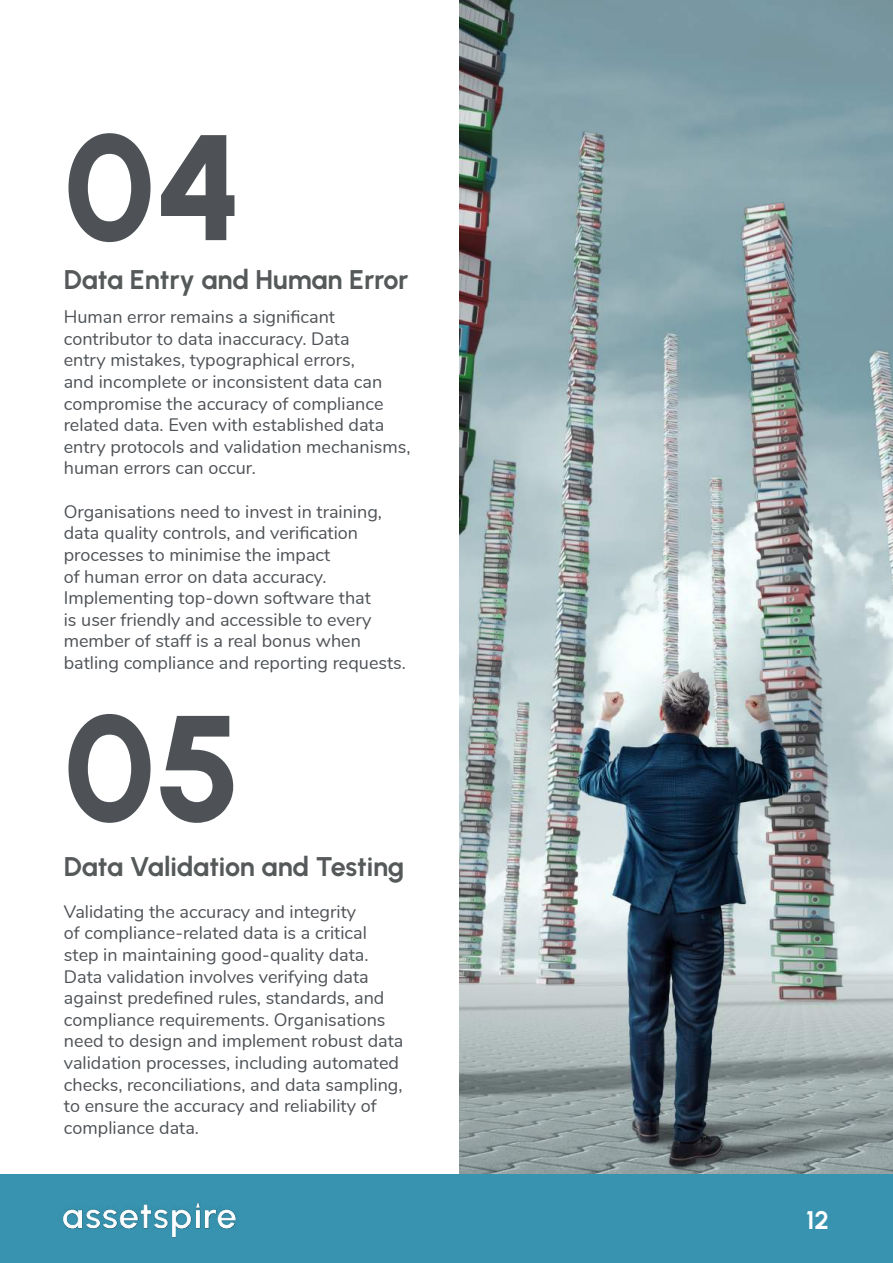
<style>
.page{position:relative;width:893px;height:1263px;background:#fff}
.page>*{position:absolute;margin:0;border:0;box-sizing:border-box;transform-origin:0 0}
.t1{font:150px "Urbanist";color:#4e5256}
.t2{font:27px "Urbanist";letter-spacing:-.005em;color:#55595a}
.t3{font:25.5px "Urbanist";color:#fff}
.t4{font:18px/21.6px "Nunito";color:#4e5256}
</style>
<div class="page">
<img style="left:459px;top:0;width:434px;height:1175px">
<div style="left:0;top:1175px;width:893px;height:88px;background:#3793af"></div>
<img style="left:63px;top:1202px;width:173px;height:35px">
<h1 class="t1" style="left:64px;top:89px;width:181px">04</h1>
<h2 class="t2" style="left:64px;top:262px;width:346px">Data Entry and Human Error</h2>
<p class="t4" style="left:64px;top:305px;width:348px">Human error remains a significant contributor to data inaccuracy. Data<br>entry mistakes, typographical errors,<br>and incomplete or inconsistent data can compromise the accuracy of compliance related data. Even with established data entry protocols and validation mechanisms, human errors can occur.</p>
<p class="t4" style="left:64px;top:500px;width:344px">Organisations need to invest in training, data quality controls, and verification processes to minimise the impact<br>of human error on data accuracy.<br>Implementing top-down software that<br>is user friendly and accessible to every member of staff is a real bonus when batling compliance and reporting requests.</p>
<h1 class="t1" style="left:64px;top:670px;width:180px">05</h1>
<h2 class="t2" style="left:64px;top:849px;width:342px">Data Validation and Testing</h2>
<p class="t4" style="left:64px;top:900px;width:341px">Validating the accuracy and integrity<br>of compliance-related data is a critical step in maintaining good-quality data.<br>Data validation involves verifying data against predefined rules, standards, and compliance requirements. Organisations need to design and implement robust data validation processes, including automated checks, reconciliations, and data sampling, to ensure the accuracy and reliability of compliance data.</p>
<h3 class="t3" style="left:806px;top:1203px;width:24px">12</h3>
</div>
